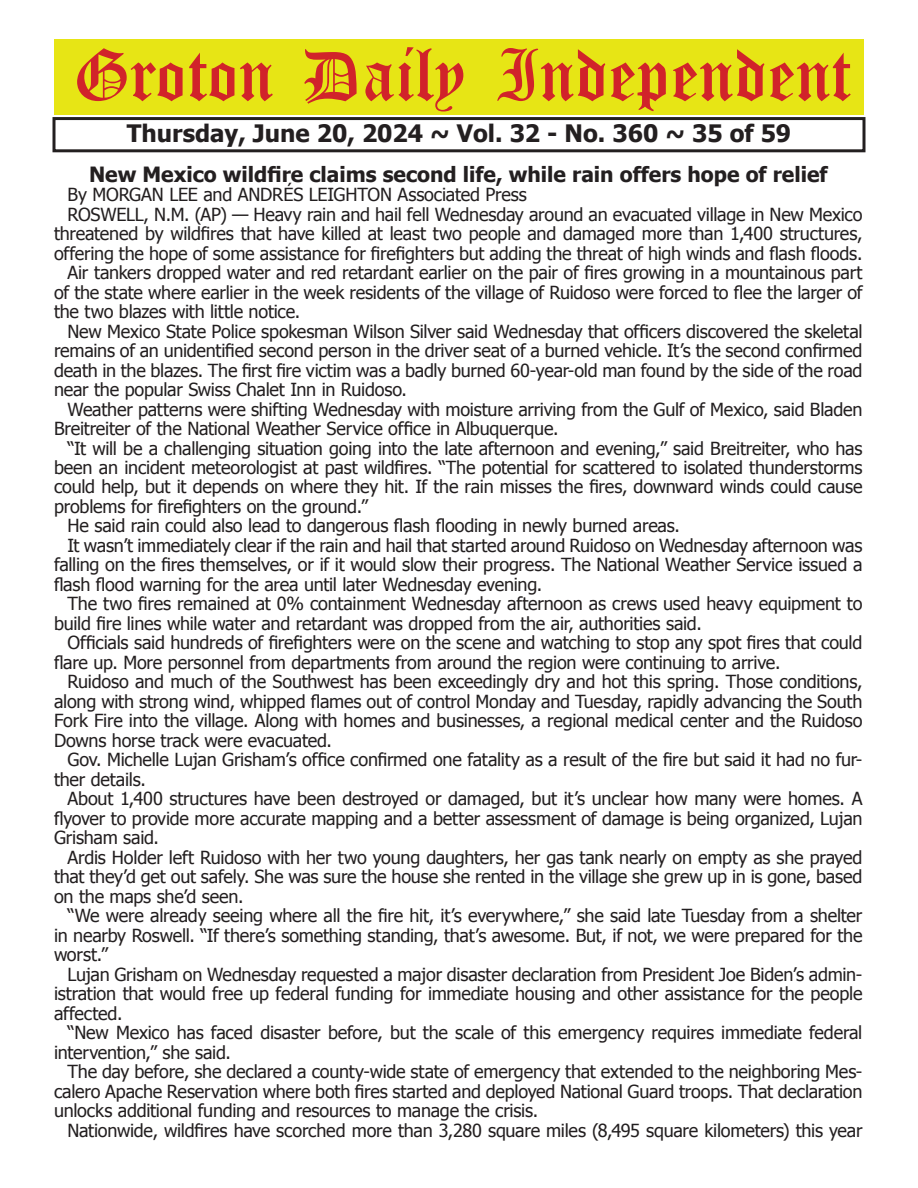
<style>
.page{position:relative;width:918px;height:1188px;background:#fff}
.page>*{position:absolute;margin:0;border:0;box-sizing:border-box;transform-origin:0 0}
.t1{font:54px "Old English Five";color:#d1232a}
.t2{font:700 24px "Tahoma";color:#231f20}
.t3{font:700 21px "Tahoma";color:#231f20}
.t4{font:18px "Tahoma";letter-spacing:-.01em;color:#231f20}
</style>
<div class="page">
<div style="left:52px;top:117px;width:814px;height:35px;border:3px solid #231f20"></div>
<div style="left:54px;top:40px;width:810px;height:75px;background:#e7e515"></div>
<h1 class="t1" style="left:73px;top:50px;width:779px">Groton Daily Independent</h1>
<h2 class="t2" style="left:127px;top:116px;width:666px">Thursday, June 20, 2024 ~ Vol. 32 - No. 360 ~ 35 of 59</h2>
<p class="t3" style="left:89px;top:159px;width:740px">New Mexico wildfire claims second life, while rain offers hope of relief</p>
<p class="t4" style="left:68px;top:182px;width:461px">By MORGAN LEE and ANDRÉS LEIGHTON Associated Press</p>
<p class="t4" style="left:68px;top:202px;width:797px">ROSWELL, N.M. (AP) — Heavy rain and hail fell Wednesday around an evacuated village in New Mexico</p>
<p class="t4" style="left:54px;top:221px;width:810px">threatened by wildfires that have killed at least two people and damaged more than 1,400 structures,</p>
<p class="t4" style="left:54px;top:241px;width:810px">offering the hope of some assistance for firefighters but adding the threat of high winds and flash floods.</p>
<p class="t4" style="left:68px;top:260px;width:796px">Air tankers dropped water and red retardant earlier on the pair of fires growing in a mountainous part</p>
<p class="t4" style="left:54px;top:280px;width:810px">of the state where earlier in the week residents of the village of Ruidoso were forced to flee the larger of</p>
<p class="t4" style="left:54px;top:299px;width:248px">the two blazes with little notice.</p>
<p class="t4" style="left:68px;top:319px;width:797px">New Mexico State Police spokesman Wilson Silver said Wednesday that officers discovered the skeletal</p>
<p class="t4" style="left:54px;top:338px;width:810px">remains of an unidentified second person in the driver seat of a burned vehicle. It’s the second confirmed</p>
<p class="t4" style="left:54px;top:358px;width:810px">death in the blazes. The first fire victim was a badly burned 60-year-old man found by the side of the road</p>
<p class="t4" style="left:54px;top:377px;width:355px">near the popular Swiss Chalet Inn in Ruidoso.</p>
<p class="t4" style="left:68px;top:397px;width:796px">Weather patterns were shifting Wednesday with moisture arriving from the Gulf of Mexico, said Bladen</p>
<p class="t4" style="left:54px;top:416px;width:506px">Breitreiter of the National Weather Service office in Albuquerque.</p>
<p class="t4" style="left:68px;top:436px;width:797px">“It will be a challenging situation going into the late afternoon and evening,” said Breitreiter, who has</p>
<p class="t4" style="left:54px;top:455px;width:810px">been an incident meteorologist at past wildfires. “The potential for scattered to isolated thunderstorms</p>
<p class="t4" style="left:54px;top:475px;width:810px">could help, but it depends on where they hit. If the rain misses the fires, downward winds could cause</p>
<p class="t4" style="left:54px;top:494px;width:316px">problems for firefighters on the ground.”</p>
<p class="t4" style="left:68px;top:514px;width:614px">He said rain could also lead to dangerous flash flooding in newly burned areas.</p>
<p class="t4" style="left:68px;top:533px;width:796px">It wasn’t immediately clear if the rain and hail that started around Ruidoso on Wednesday afternoon was</p>
<p class="t4" style="left:54px;top:553px;width:810px">falling on the fires themselves, or if it would slow their progress. The National Weather Service issued a</p>
<p class="t4" style="left:54px;top:572px;width:490px">flash flood warning for the area until later Wednesday evening.</p>
<p class="t4" style="left:68px;top:592px;width:796px">The two fires remained at 0% containment Wednesday afternoon as crews used heavy equipment to</p>
<p class="t4" style="left:54px;top:611px;width:649px">build fire lines while water and retardant was dropped from the air, authorities said.</p>
<p class="t4" style="left:68px;top:631px;width:796px">Officials said hundreds of firefighters were on the scene and watching to stop any spot fires that could</p>
<p class="t4" style="left:54px;top:650px;width:728px">flare up. More personnel from departments from around the region were continuing to arrive.</p>
<p class="t4" style="left:68px;top:670px;width:796px">Ruidoso and much of the Southwest has been exceedingly dry and hot this spring. Those conditions,</p>
<p class="t4" style="left:54px;top:689px;width:810px">along with strong wind, whipped flames out of control Monday and Tuesday, rapidly advancing the South</p>
<p class="t4" style="left:54px;top:709px;width:810px">Fork Fire into the village. Along with homes and businesses, a regional medical center and the Ruidoso</p>
<p class="t4" style="left:54px;top:728px;width:280px">Downs horse track were evacuated.</p>
<p class="t4" style="left:68px;top:748px;width:796px">Gov. Michelle Lujan Grisham’s office confirmed one fatality as a result of the fire but said it had no fur-</p>
<p class="t4" style="left:54px;top:767px;width:93px">ther details.</p>
<p class="t4" style="left:68px;top:787px;width:796px">About 1,400 structures have been destroyed or damaged, but it’s unclear how many were homes. A</p>
<p class="t4" style="left:54px;top:806px;width:810px">flyover to provide more accurate mapping and a better assessment of damage is being organized, Lujan</p>
<p class="t4" style="left:54px;top:826px;width:107px">Grisham said.</p>
<p class="t4" style="left:68px;top:845px;width:796px">Ardis Holder left Ruidoso with her two young daughters, her gas tank nearly on empty as she prayed</p>
<p class="t4" style="left:54px;top:865px;width:810px">that they’d get out safely. She was sure the house she rented in the village she grew up in is gone, based</p>
<p class="t4" style="left:54px;top:884px;width:191px">on the maps she’d seen.</p>
<p class="t4" style="left:68px;top:904px;width:796px">“We were already seeing where all the fire hit, it’s everywhere,” she said late Tuesday from a shelter</p>
<p class="t4" style="left:54px;top:923px;width:810px">in nearby Roswell. “If there’s something standing, that’s awesome. But, if not, we were prepared for the</p>
<p class="t4" style="left:54px;top:943px;width:56px">worst.”</p>
<p class="t4" style="left:68px;top:962px;width:796px">Lujan Grisham on Wednesday requested a major disaster declaration from President Joe Biden’s admin-</p>
<p class="t4" style="left:54px;top:982px;width:810px">istration that would free up federal funding for immediate housing and other assistance for the people</p>
<p class="t4" style="left:54px;top:1001px;width:70px">affected.</p>
<p class="t4" style="left:68px;top:1021px;width:796px">“New Mexico has faced disaster before, but the scale of this emergency requires immediate federal</p>
<p class="t4" style="left:54px;top:1040px;width:179px">intervention,” she said.</p>
<p class="t4" style="left:68px;top:1060px;width:796px">The day before, she declared a county-wide state of emergency that extended to the neighboring Mes-</p>
<p class="t4" style="left:54px;top:1079px;width:810px">calero Apache Reservation where both fires started and deployed National Guard troops. That declaration</p>
<p class="t4" style="left:54px;top:1099px;width:486px">unlocks additional funding and resources to manage the crisis.</p>
<p class="t4" style="left:68px;top:1118px;width:796px">Nationwide, wildfires have scorched more than 3,280 square miles (8,495 square kilometers) this year</p>
</div>
